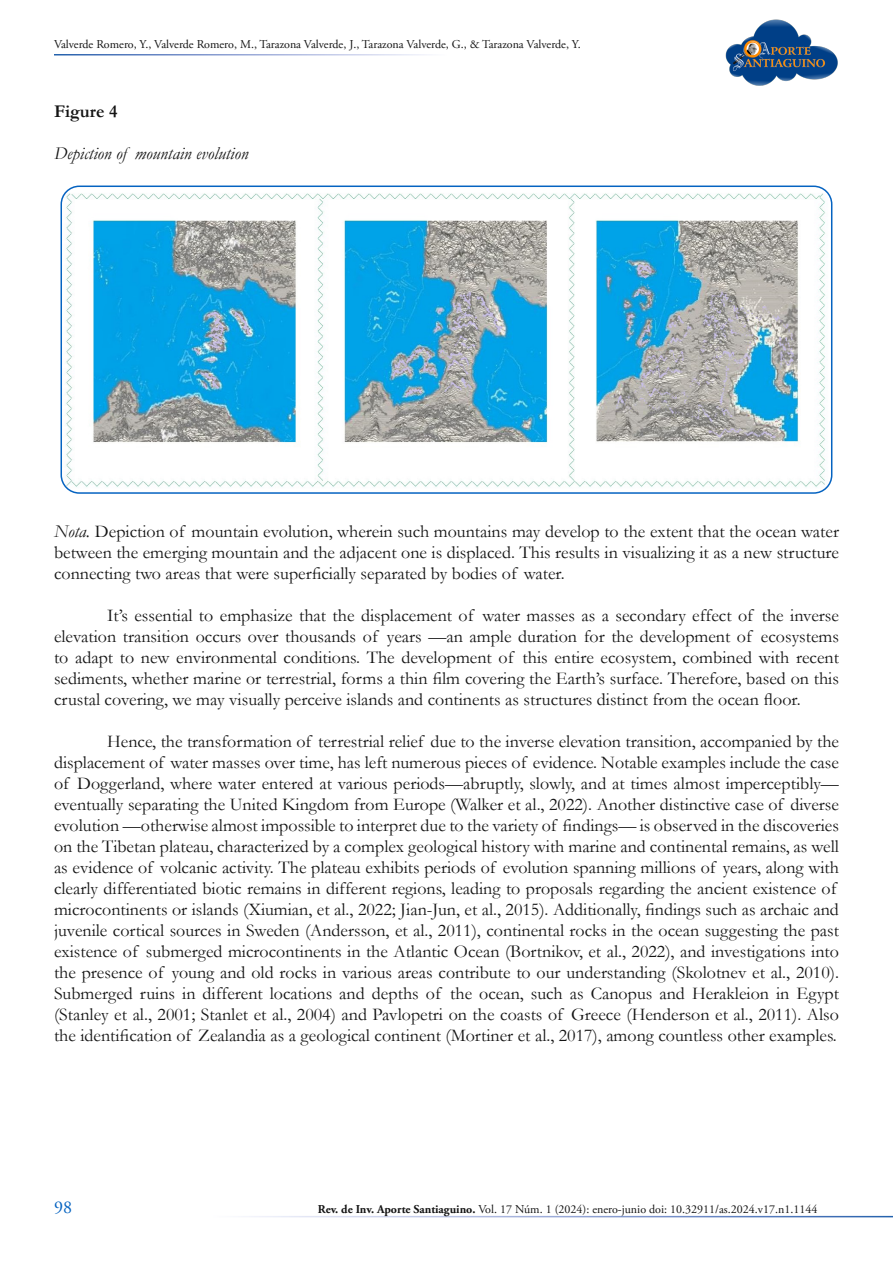
<style>
.page{position:relative;width:893px;height:1263px;background:#fff}
.page>*{position:absolute;margin:0;border:0;box-sizing:border-box;transform-origin:0 0}
.t1{font:18px/21px "Garamond";color:#141414;text-align:justify}
.t2{font:italic 18px "Garamond";color:#141414}
.t3{font:700 18px "Garamond";color:#141414}
.t4{font:18px "Adobe Garamond Pro";color:#0563c1}
.t5{font:12px "Adobe Garamond Pro";color:#141414}
.s1{font-style:italic}
.s2{font-weight:700}
</style>
<div class="page">
<img style="left:725px;top:19px;width:113px;height:67px">
<img style="left:61px;top:186px;width:771px;height:307px">
<div style="left:61px;top:186px;width:771px;height:308px;border:2px solid #0563c1;border-radius:18px"></div>
<p class="t5" style="left:54px;top:37px;width:528px">Valverde Romero, Y., Valverde Romero, M., Tarazona Valverde, J., Tarazona Valverde, G., &amp; Tarazona Valverde, Y.</p>
<p class="t3" style="left:54px;top:99px;width:65px">Figure 4</p>
<p class="t2" style="left:54px;top:141px;width:196px">Depiction of mountain evolution</p>
<p class="t1" style="left:54px;top:520px;width:786px"><span class="s1">Nota.</span> Depiction of mountain evolution, wherein such mountains may develop to the extent that the ocean water between the emerging mountain and the adjacent one is displaced. This results in visualizing it as a new structure connecting two areas that were superficially separated by bodies of water.</p>
<p class="t1" style="left:54px;top:604px;width:786px;text-indent:53px">It’s essential to emphasize that the displacement of water masses as a secondary effect of the inverse elevation transition occurs over thousands of years —an ample duration for the development of ecosystems to adapt to new environmental conditions. The development of this entire ecosystem, combined with recent sediments, whether marine or terrestrial, forms a thin film covering the Earth’s surface. Therefore, based on this crustal covering, we may visually perceive islands and continents as structures distinct from the ocean floor.</p>
<p class="t1" style="left:54px;top:730px;width:786px;text-align:left;text-indent:53px">Hence, the transformation of terrestrial relief due to the inverse elevation transition, accompanied by the displacement of water masses over time, has left numerous pieces of evidence. Notable examples include the case of Doggerland, where water entered at various periods—abruptly, slowly, and at times almost imperceptibly— eventually separating the United Kingdom from Europe (Walker et al., 2022). Another distinctive case of diverse evolution —otherwise almost impossible to interpret due to the variety of findings— is observed in the discoveries on the Tibetan plateau, characterized by a complex geological history with marine and continental remains, as well as evidence of volcanic activity. The plateau exhibits periods of evolution spanning millions of years, along with clearly differentiated biotic remains in different regions, leading to proposals regarding the ancient existence of microcontinents or islands (Xiumian, et al., 2022; Jian-Jun, et al., 2015). Additionally, findings such as archaic and juvenile cortical sources in Sweden (Andersson, et al., 2011), continental rocks in the ocean suggesting the past existence of submerged microcontinents in the Atlantic Ocean (Bortnikov, et al., 2022), and investigations into the presence of young and old rocks in various areas contribute to our understanding (Skolotnev et al., 2010).<br>Submerged ruins in different locations and depths of the ocean, such as Canopus and Herakleion in Egypt (Stanley et al., 2001; Stanlet et al., 2004) and Pavlopetri on the coasts of Greece (Henderson et al., 2011). Also the identification of Zealandia as a geological continent (Mortiner et al., 2017), among countless other examples.</p>
<p class="t4" style="left:54px;top:1196px;width:19px">98</p>
<p class="t5" style="left:318px;top:1201px;width:501px"><span class="s2">Rev. de Inv. Aporte Santiaguino.</span> Vol. 17 Núm. 1 (2024): enero-junio doi: 10.32911/as.2024.v17.n1.1144</p>
</div>
